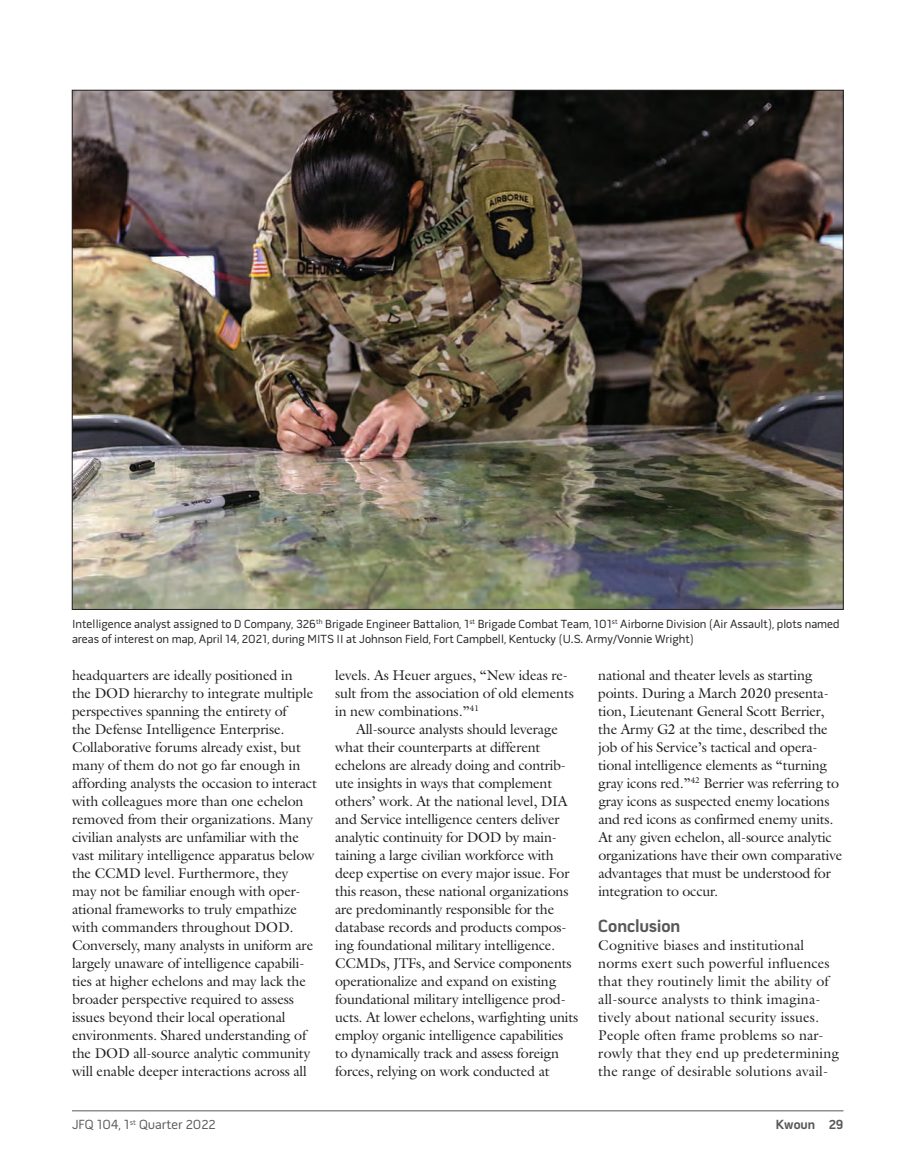
<style>
.page{position:relative;width:905px;height:1175px;background:#fff}
.page>*{position:absolute;margin:0;border:0;box-sizing:border-box;transform-origin:0 0}
.t1{font:700 18px "Pill Gothic 600 mg";letter-spacing:-.005em;color:#57585a}
.t2{font:14.25px/18px "Galliard Std";letter-spacing:-.01em;color:#231f20}
.t3{font:14.25px/18px "Galliard Std";letter-spacing:.01em;color:#231f20}
.t4{font:13.5px "Pill Gothic 600 mg";color:#57585a}
.t5{font:700 13.5px "Pill Gothic 600 mg";color:#57585a}
.t6{font:12px/15px "Pill Gothic 600 mg";color:#231f20}
</style>
<div class="page">
<hr style="left:72px;top:1110px;width:771px;height:1px;background:#57585a">
<img style="left:74px;top:92px;width:767px;height:515px">
<p class="t6" style="left:72px;top:617px;width:769px">Intelligence analyst assigned to D Company, 326<sup>th</sup> Brigade Engineer Battalion, 1<sup>st</sup> Brigade Combat Team, 101<sup>st</sup> Airborne Division (Air Assault), plots named areas of interest on map, April 14, 2021, during MITS II at Johnson Field, Fort Campbell, Kentucky (U.S. Army/Vonnie Wright)</p>
<p class="t2" style="left:72px;top:665px;width:246px">headquarters are ideally positioned in<br>the DOD hierarchy to integrate multiple perspectives spanning the entirety of<br>the Defense Intelligence Enterprise.<br>Collaborative forums already exist, but many of them do not go far enough in affording analysts the occasion to interact with colleagues more than one echelon removed from their organizations. Many civilian analysts are unfamiliar with the vast military intelligence apparatus below the CCMD level. Furthermore, they<br>may not be familiar enough with oper&shy;ational frameworks to truly empathize with commanders throughout DOD.<br>Conversely, many analysts in uniform are largely unaware of intelligence capabili&shy;ties at higher echelons and may lack the broader perspective required to assess issues beyond their local operational environments. Shared understanding of the DOD all-source analytic community will enable deeper interactions across all</p>
<p class="t2" style="left:335px;top:665px;width:240px">levels. As Heuer argues, “New ideas re&shy;sult from the association of old elements in new combinations.”<sup>41</sup></p>
<p class="t2" style="left:335px;top:719px;width:244px;text-indent:21px">All-source analysts should leverage what their counterparts at different echelons are already doing and contrib&shy;ute insights in ways that complement others’ work. At the national level, DIA and Service intelligence centers deliver analytic continuity for DOD by main&shy;taining a large civilian workforce with deep expertise on every major issue. For this reason, these national organizations are predominantly responsible for the database records and products compos&shy;ing foundational military intelligence.<br>CCMDs, JTFs, and Service components operationalize and expand on existing foundational military intelligence prod&shy;ucts. At lower echelons, warfighting units employ organic intelligence capabilities to dynamically track and assess foreign forces, relying on work conducted at</p>
<p class="t2" style="left:598px;top:665px;width:245px">national and theater levels as starting points. During a March 2020 presenta&shy;tion, Lieutenant General Scott Berrier, the Army G2 at the time, described the job of his Service’s tactical and opera&shy;tional intelligence elements as “turning gray icons red.”<sup>42</sup> Berrier was referring to gray icons as suspected enemy locations and red icons as confirmed enemy units.<br>At any given echelon, all-source analytic organizations have their own comparative advantages that must be understood for integration to occur.</p>
<p class="t1" style="left:598px;top:918px;width:83px">Conclusion</p>
<p class="t3" style="left:598px;top:935px;width:242px">Cognitive biases and institutional norms exert such powerful influences that they routinely limit the ability of all-source analysts to think imagina&shy;tively about national security issues.<br>People often frame problems so nar&shy;rowly that they end up predetermining the range of desirable solutions avail-</p>
<p class="t4" style="left:72px;top:1119px;width:145px">JFQ 104, 1<sup>st</sup> Quarter 2022</p>
<p class="t5" style="left:775px;top:1119px;width:69px">Kwoun 29</p>
</div>
